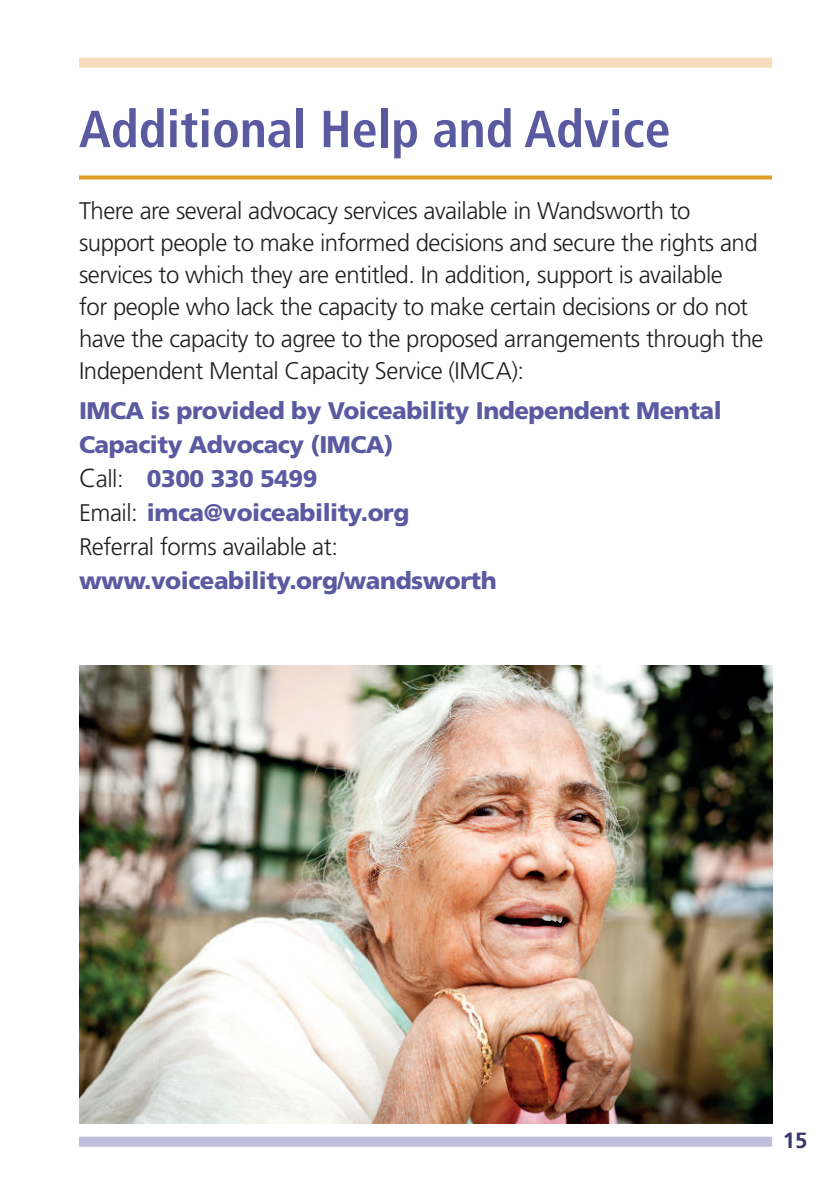
<style>
.page{position:relative;width:840px;height:1193px;background:#fff}
.page>*{position:absolute;margin:0;border:0;box-sizing:border-box;transform-origin:0 0}
.t1{font:700 condensed 52px "Frutiger LT";color:#5a5aa1}
.t2{font:300 24px/32px "Frutiger LT";letter-spacing:-.02em;color:#231f20}
.t3{font:900 24px/34px "Frutiger LT";letter-spacing:-.02em;color:#5a5aa1}
.t4{font:700 22px "Frutiger LT";color:#3a376c}
.s1{font-weight:300;font-size:26px;color:#231f20}
.s2{font-weight:300;color:#231f20}
</style>
<div class="page">
<div style="left:79px;top:58px;width:693px;height:10px;background:#f9dcbc"></div>
<div style="left:79px;top:1136px;width:693px;height:10px;background:#c1bedb"></div>
<img style="left:80px;top:665px;width:692px;height:458px">
<svg style="left:79px;top:175px;width:693px;height:4px;background:#e2a93f"></svg>
<h1 class="t1" style="left:79px;top:98px;width:593px">Additional Help and Advice</h1>
<p class="t2" style="left:79px;top:195px;width:686px">There are several advocacy services available in Wandsworth to support people to make informed decisions and secure the rights and services to which they are entitled. In addition, support is available<br>for people who lack the capacity to make certain decisions or do not have the capacity to agree to the proposed arrangements through the Independent Mental Capacity Service (IMCA):</p>
<p class="t3" style="left:79px;top:393px;width:644px">IMCA is provided by Voiceability Independent Mental<br>Capacity Advocacy (IMCA)<br><span class="s1">C</span><span class="s2">all:</span> 0300 330 5499<br><span class="s2">Email:</span> imca@voiceability.org<br><span class="s2">Referral forms available at:</span></p>
<p class="t3" style="left:79px;top:563px;width:419px">www.voiceability.org/wandsworth</p>
<p class="t4" style="left:783px;top:1127px;width:26px">15</p>
</div>
